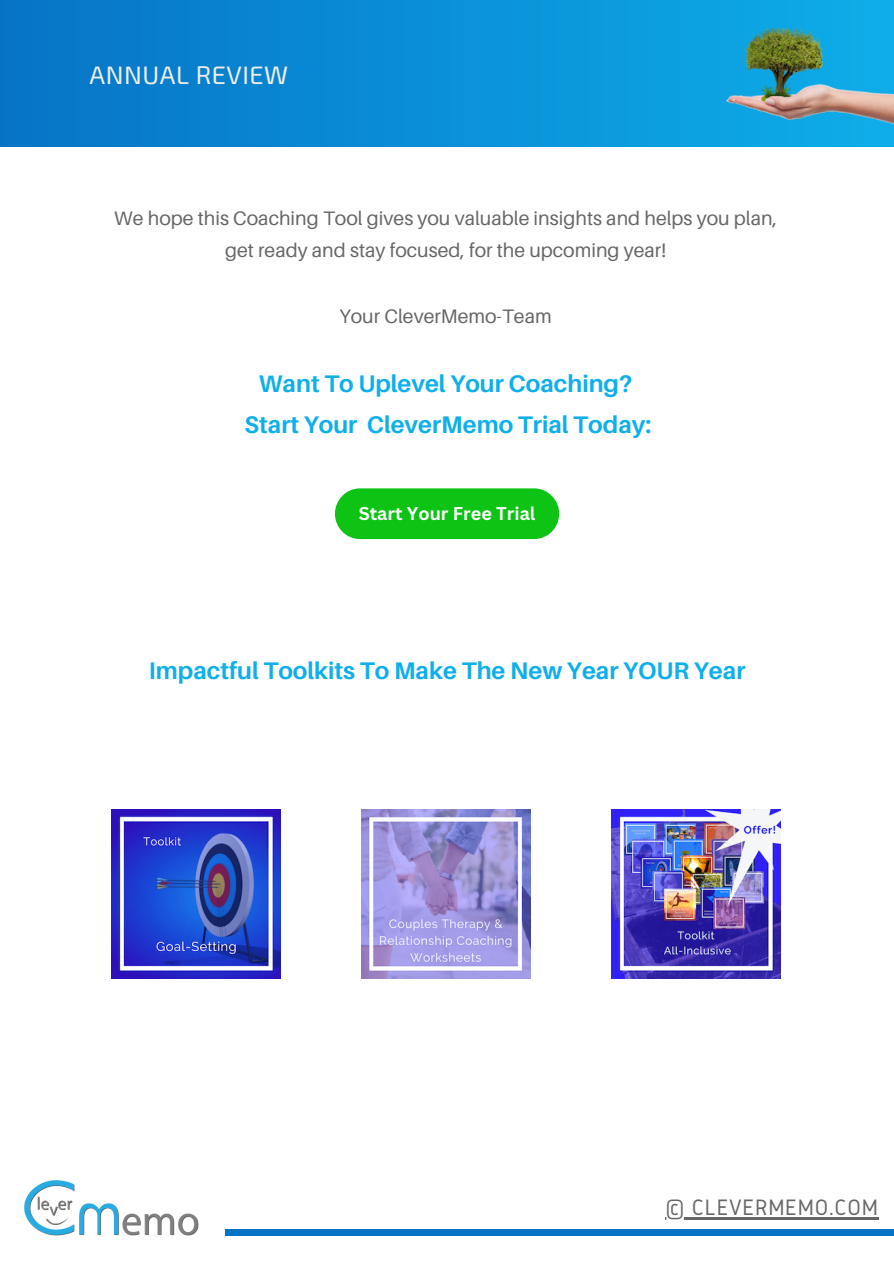
<style>
.page{position:relative;width:894px;height:1264px;background:#fff}
.page>*{position:absolute;margin:0;border:0;box-sizing:border-box;transform-origin:0 0}
.t1{font:25.35px "Exo 2";letter-spacing:.02em;color:#efeee9}
.t2{font:700 24px/40.5px "Aileron";color:#0eafea;text-align:center}
.t3{font:23.25px "Gidole";letter-spacing:.03em;color:#666}
.t4{font:19.5px/32.7px "Aileron";color:#666;text-align:center}
.t5{font:700 18px "Canva Sans";color:#fff}
</style>
<div class="page">
<div style="left:225px;top:1228px;width:668px;height:7px;background:#0773c5"></div>
<img style="left:25px;top:1180px;width:173px;height:55px">
<div style="left:0;top:0;width:893px;height:146px;background:linear-gradient(to right,#0773c5,#0eade9)"></div>
<img style="left:726px;top:28px;width:167px;height:97px">
<div style="left:335px;top:488px;width:224px;height:51px;background:#0dc414;border-radius:25px"></div>
<img style="left:361px;top:809px;width:169px;height:169px">
<img style="left:111px;top:809px;width:169px;height:169px">
<img style="left:611px;top:809px;width:168px;height:169px">
<hr style="left:665px;top:1217px;width:213px;height:2px;background:#666">
<p class="t1" style="left:89px;top:58px;width:200px">ANNUAL REVIEW</p>
<p class="t4" style="left:114px;top:201px;width:664px">We hope this Coaching Tool gives you valuable insights and helps you plan, get ready and stay focused, for the upcoming year!</p>
<p class="t4" style="left:339px;top:299px;width:214px">Your CleverMemo-Team</p>
<p class="t2" style="left:244px;top:363px;width:408px">Want To Uplevel Your Coaching?<br>Start Your CleverMemo Trial Today:</p>
<p class="t5" style="left:358px;top:501px;width:178px">Start Your Free Trial</p>
<p class="t2" style="left:149px;top:650px;width:598px">Impactful Toolkits To Make The New Year YOUR Year</p>
<p class="t3" style="left:665px;top:1194px;width:214px">© CLEVERMEMO.COM</p>
</div>
